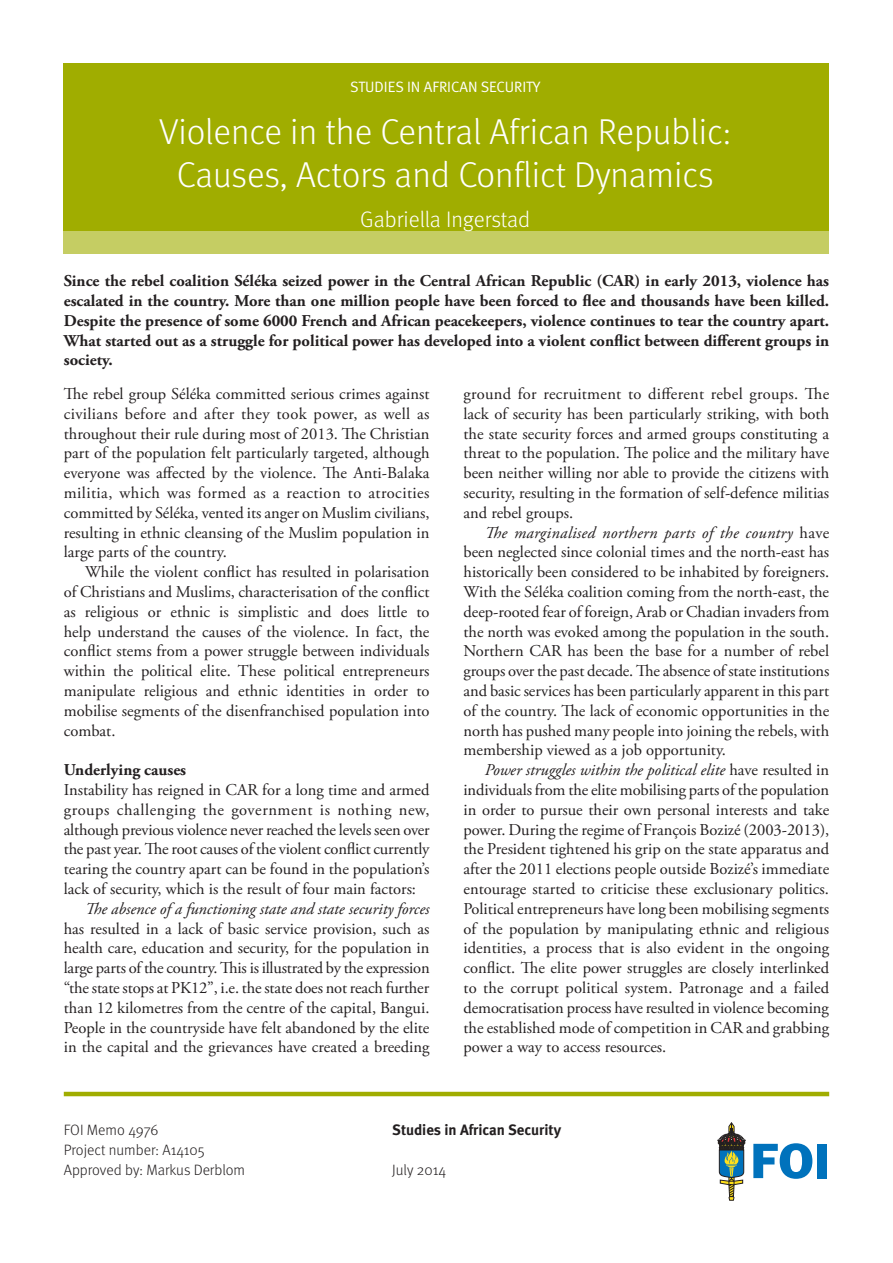
<style>
.page{position:relative;width:893px;height:1263px;background:#fff}
.page>*{position:absolute;margin:0;border:0;box-sizing:border-box;transform-origin:0 0}
.Rubrik_1{font:300 36px/43.2px "Meta";color:#fff;text-align:center}
.Rubrik_1-2{font:300 22.5px "Meta";letter-spacing:-.005em;color:#fff}
.t1{font:16.5px/19.8px "Adobe Garamond Pro";color:#231f20;text-align:justify}
.Brödtext_1{font:700 16.5px/19.8px "Adobe Garamond Pro";color:#231f20;text-align:justify}
.Brödtext_1-2{font:16.5px/19.8px "Adobe Garamond";color:#231f20;text-align:justify}
.Punktsats_2{font:300 15px "Meta";color:#231f20}
.t2{font:15px "Meta Normal";color:#fff}
.Punktsats_2-2{font:700 15px "Meta";color:#231f20}
.s1{font-style:italic}
</style>
<div class="page">
<svg style="left:753px;top:1143px;width:59px;height:36px"></svg>
<div style="left:818px;top:1144px;width:9px;height:34px;background:#0072bc"></div>
<svg style="left:718px;top:1122px;width:27px;height:78px"></svg>
<div style="left:64px;top:208px;width:765px;height:45px;background:#c5cd63"></div>
<div style="left:64px;top:63px;width:765px;height:167px;background:#a0ad00"></div>
<hr style="left:64px;top:1092px;width:765px;height:4px;background:#a0ad00">
<p class="t2" style="left:350px;top:78px;width:192px">STUDIES IN AFRICAN SECURITY</p>
<p class="Rubrik_1" style="left:159px;top:109px;width:573px">Violence in the Central African Republic:<br>Causes, Actors and Conflict Dynamics</p>
<p class="Rubrik_1-2" style="left:360px;top:206px;width:172px">Gabriella Ingerstad</p>
<p class="Brödtext_1" style="left:64px;top:271px;width:767px">Since the rebel coalition Séléka seized power in the Central African Republic (CAR) in early 2013, violence has escalated in the country. More than one million people have been forced to flee and thousands have been killed.<br>Despite the presence of some 6000 French and African peacekeepers, violence continues to tear the country apart.<br>What started out as a struggle for political power has developed into a violent conflict between different groups in society.</p>
<p class="t1" style="left:64px;top:384px;width:367px">The rebel group Séléka committed serious crimes against civilians before and after they took power, as well as throughout their rule during most of 2013. The Christian part of the population felt particularly targeted, although everyone was affected by the violence. The Anti-Balaka militia, which was formed as a reaction to atrocities committed by Séléka, vented its anger on Muslim civilians, resulting in ethnic cleansing of the Muslim population in large parts of the country.</p>
<p class="Brödtext_1-2" style="left:64px;top:562px;width:367px;text-indent:21px">While the violent conflict has resulted in polarisation of Christians and Muslims, characterisation of the conflict as religious or ethnic is simplistic and does little to help understand the causes of the violence. In fact, the conflict stems from a power struggle between individuals within the political elite. These political entrepreneurs manipulate religious and ethnic identities in order to mobilise segments of the disenfranchised population into combat.</p>
<p class="Brödtext_1" style="left:64px;top:760px;width:124px">Underlying causes</p>
<p class="t1" style="left:64px;top:780px;width:367px">Instability has reigned in CAR for a long time and armed groups challenging the government is nothing new, although previous violence never reached the levels seen over the past year. The root causes of the violent conflict currently tearing the country apart can be found in the population’s lack of security, which is the result of four main factors:</p>
<p class="t1" style="left:64px;top:899px;width:367px;text-indent:21px"><span class="s1">The absence of a functioning state and state security forces </span>has resulted in a lack of basic service provision, such as health care, education and security, for the population in large parts of the country. This is illustrated by the expression “the state stops at PK12”, i.e. the state does not reach further than 12 kilometres from the centre of the capital, Bangui.<br>People in the countryside have felt abandoned by the elite in the capital and the grievances have created a breeding</p>
<p class="t1" style="left:463px;top:384px;width:367px">ground for recruitment to different rebel groups. The lack of security has been particularly striking, with both the state security forces and armed groups constituting a threat to the population. The police and the military have been neither willing nor able to provide the citizens with security, resulting in the formation of self-defence militias and rebel groups.</p>
<p class="t1" style="left:463px;top:523px;width:367px;text-indent:21px"><span class="s1">The marginalised northern parts of the country</span> have been neglected since colonial times and the north-east has historically been considered to be inhabited by foreigners.<br>With the Séléka coalition coming from the north-east, the deep-rooted fear of foreign, Arab or Chadian invaders from the north was evoked among the population in the south.<br>Northern CAR has been the base for a number of rebel groups over the past decade. The absence of state institutions and basic services has been particularly apparent in this part of the country. The lack of economic opportunities in the north has pushed many people into joining the rebels, with membership viewed as a job opportunity.</p>
<p class="t1" style="left:463px;top:761px;width:367px;text-indent:21px"><span class="s1">Power struggles within the political elite</span> have resulted in individuals from the elite mobilising parts of the population in order to pursue their own personal interests and take power. During the regime of François Bozizé (2003-2013), the President tightened his grip on the state apparatus and after the 2011 elections people outside Bozizé’s immediate entourage started to criticise these exclusionary politics.<br>Political entrepreneurs have long been mobilising segments of the population by manipulating ethnic and religious identities, a process that is also evident in the ongoing conflict. The elite power struggles are closely interlinked to the corrupt political system. Patronage and a failed democratisation process have resulted in violence becoming the established mode of competition in CAR and grabbing power a way to access resources.</p>
<p class="Punktsats_2" style="left:64px;top:1121px;width:96px">FOI Memo 4976</p>
<p class="Punktsats_2-2" style="left:392px;top:1120px;width:170px">Studies in African Security</p>
<p class="Punktsats_2" style="left:64px;top:1141px;width:143px">Project number: A14105</p>
<p class="Punktsats_2" style="left:64px;top:1161px;width:183px">Approved by: Markus Derblom</p>
<p class="Punktsats_2" style="left:392px;top:1161px;width:55px">July 2014</p>
</div>
